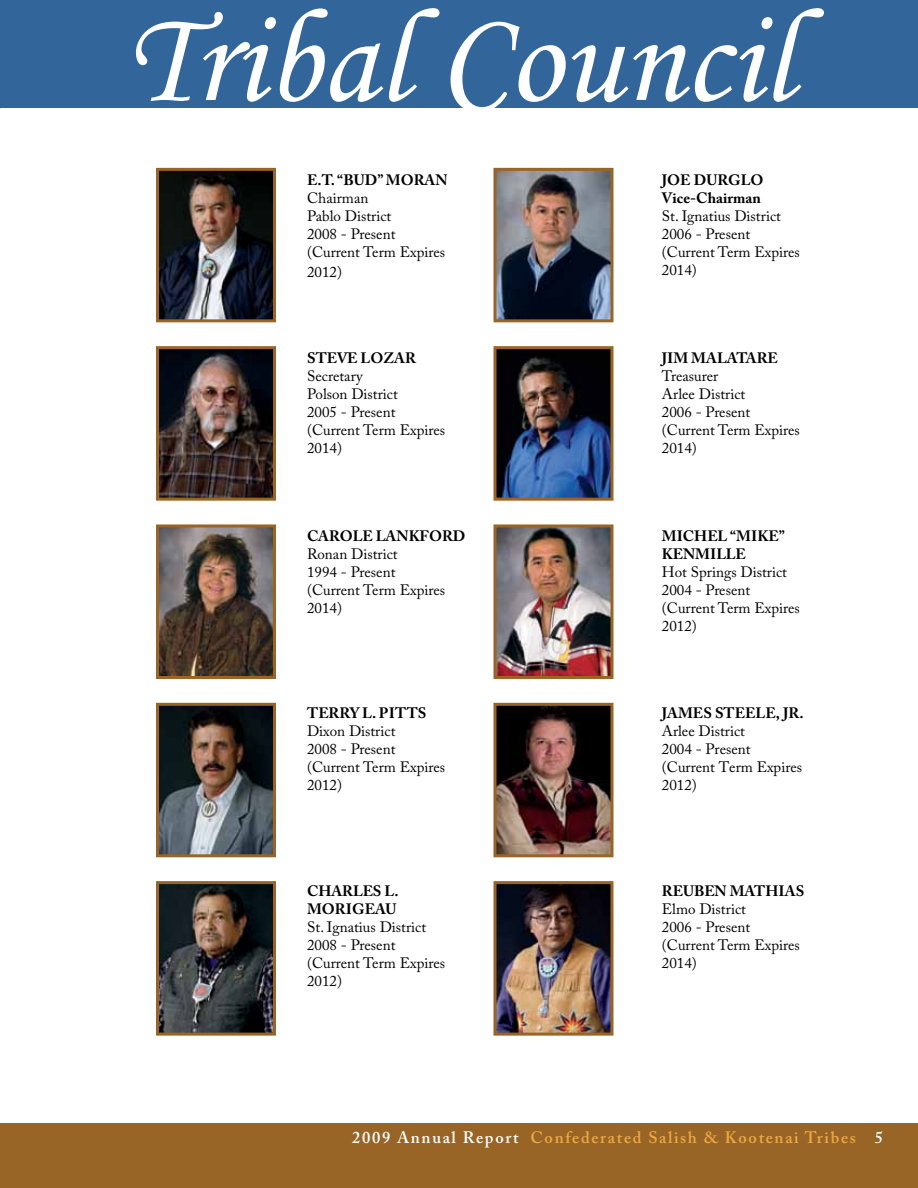
<style>
.page{position:relative;width:918px;height:1188px;background:#fff}
.page>*{position:absolute;margin:0;border:0;box-sizing:border-box;transform-origin:0 0}
.t1{font:133.5px "Monotype Corsiva";color:#fff}
.t2{font:600 16.5px "Adobe Caslon Pro";letter-spacing:.1em;color:#eca842}
.t3{font:15px/18px "Adobe Caslon Pro";color:#000}
.t4{font:700 15px/18px "Adobe Caslon Pro";color:#000}
.s1{color:#fff}
</style>
<div class="page">
<img style="left:160px;top:172px;width:112px;height:146px">
<div style="left:156px;top:168px;width:120px;height:154px;border:3px solid #996527"></div>
<img style="left:160px;top:350px;width:112px;height:147px">
<div style="left:156px;top:346px;width:120px;height:155px;border:3px solid #996527"></div>
<img style="left:160px;top:528px;width:112px;height:147px">
<div style="left:156px;top:524px;width:120px;height:155px;border:3px solid #996527"></div>
<img style="left:160px;top:707px;width:112px;height:146px">
<div style="left:156px;top:703px;width:120px;height:154px;border:3px solid #996527"></div>
<img style="left:160px;top:885px;width:112px;height:147px">
<div style="left:156px;top:881px;width:120px;height:155px;border:3px solid #996527"></div>
<img style="left:498px;top:172px;width:112px;height:146px">
<div style="left:494px;top:168px;width:120px;height:154px;border:3px solid #996527"></div>
<img style="left:498px;top:350px;width:112px;height:147px">
<div style="left:494px;top:346px;width:120px;height:155px;border:3px solid #996527"></div>
<img style="left:498px;top:528px;width:112px;height:147px">
<div style="left:494px;top:524px;width:120px;height:155px;border:3px solid #996527"></div>
<img style="left:498px;top:707px;width:112px;height:146px">
<div style="left:494px;top:703px;width:120px;height:154px;border:3px solid #996527"></div>
<img style="left:498px;top:885px;width:112px;height:147px">
<div style="left:494px;top:881px;width:120px;height:155px;border:3px solid #996527"></div>
<div style="left:0;top:0;width:918px;height:108px;background:#32669a"></div>
<div style="left:0;top:1124px;width:918px;height:64px;background:#996527"></div>
<h1 class="t1" style="left:125px;top:-22px;width:669px">Tribal Council</h1>
<p class="t4" style="left:307px;top:171px;width:142px">E.T. “BUD” MORAN</p>
<p class="t3" style="left:307px;top:189px;width:140px">Chairman<br>Pablo District<br>2008 - Present (Current Term Expires</p>
<p class="t3" style="left:307px;top:263px;width:36px">2012)</p>
<p class="t4" style="left:307px;top:349px;width:110px">STEVE LOZAR</p>
<p class="t3" style="left:307px;top:367px;width:140px">Secretary<br>Polson District<br>2005 - Present (Current Term Expires<br>2014)</p>
<p class="t4" style="left:307px;top:526px;width:160px">CAROLE LANKFORD</p>
<p class="t3" style="left:307px;top:544px;width:140px">Ronan District<br>1994 - Present (Current Term Expires<br>2014)</p>
<p class="t4" style="left:307px;top:704px;width:121px">TERRY L. PITTS</p>
<p class="t3" style="left:307px;top:722px;width:140px">Dixon District<br>2008 - Present (Current Term Expires<br>2012)</p>
<p class="t4" style="left:307px;top:882px;width:93px">CHARLES L.<br>MORIGEAU</p>
<p class="t3" style="left:307px;top:918px;width:140px">St. Ignatius District<br>2008 - Present (Current Term Expires<br>2012)</p>
<p class="t4" style="left:662px;top:171px;width:103px">JOE DURGLO<br>Vice-Chairman</p>
<p class="t3" style="left:662px;top:207px;width:140px">St. Ignatius District<br>2006 - Present (Current Term Expires<br>2014)</p>
<p class="t4" style="left:662px;top:349px;width:118px">JIM MALATARE</p>
<p class="t3" style="left:662px;top:367px;width:140px">Treasurer<br>Arlee District<br>2006 - Present (Current Term Expires<br>2014)</p>
<p class="t4" style="left:662px;top:526px;width:124px">MICHEL “MIKE”<br>KENMILLE</p>
<p class="t3" style="left:662px;top:562px;width:140px">Hot Springs District<br>2004 - Present (Current Term Expires<br>2012)</p>
<p class="t4" style="left:662px;top:704px;width:143px">JAMES STEELE, JR.</p>
<p class="t3" style="left:662px;top:722px;width:142px">Arlee District<br>2004 - Present (Current Term Expires<br>2012)</p>
<p class="t4" style="left:662px;top:882px;width:144px">REUBEN MATHIAS</p>
<p class="t3" style="left:662px;top:900px;width:140px">Elmo District<br>2006 - Present (Current Term Expires<br>2014)</p>
<p class="t2" style="left:352px;top:1127px;width:532px"><span class="s1">2009 Annual Report</span> Confederated Salish &amp; Kootenai Tribes <span class="s1">5</span></p>
</div>
